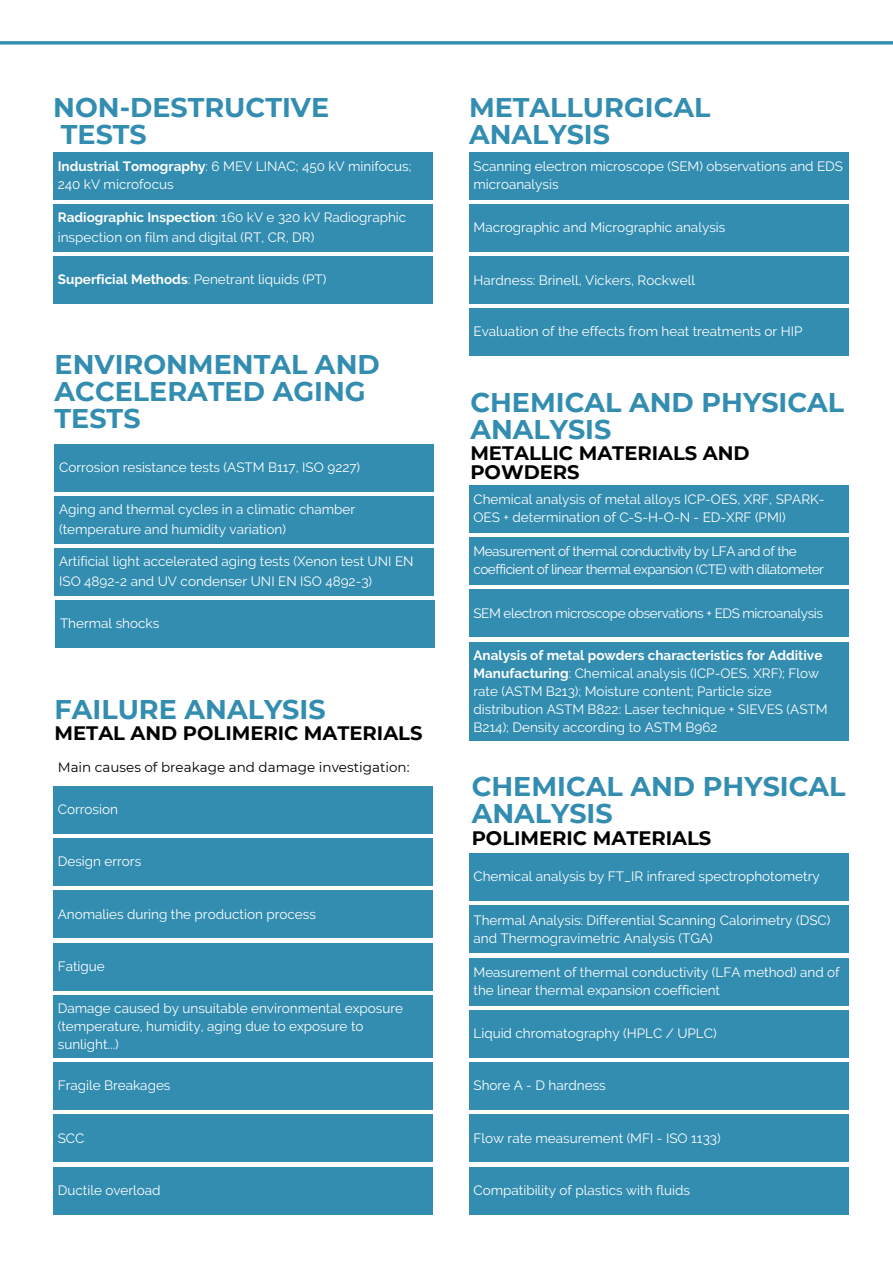
<style>
.page{position:relative;width:893px;height:1264px;background:#fff}
.page>*{position:absolute;margin:0;border:0;box-sizing:border-box;transform-origin:0 0}
.t1{font:700 27px/27px "Montserrat";color:#328db1}
.t2{font:700 19.5px/19px "Montserrat";color:#000}
.t3{font:13.5px/18px "Raleway";color:#fff}
.t4{font:13.5px/18px "Raleway";letter-spacing:-.035em;color:#fff}
.t5{font:13.5px "Raleway";letter-spacing:-.03em;color:#fff}
.t6{font:13.5px "Montserrat";color:#000}
.s1{font-weight:700}
</style>
<div class="page">
<svg style="left:0;top:41px;width:892px;height:4px;background:#519ebc"></svg>
<div style="left:53px;top:152px;width:379px;height:48px;background:#328db1"></div>
<div style="left:53px;top:204px;width:379px;height:47px;background:#328db1"></div>
<div style="left:53px;top:256px;width:379px;height:48px;background:#328db1"></div>
<div style="left:469px;top:152px;width:379px;height:48px;background:#328db1"></div>
<div style="left:469px;top:204px;width:379px;height:48px;background:#328db1"></div>
<div style="left:469px;top:256px;width:379px;height:48px;background:#328db1"></div>
<div style="left:469px;top:308px;width:379px;height:48px;background:#328db1"></div>
<div style="left:53px;top:786px;width:379px;height:47px;background:#328db1"></div>
<div style="left:53px;top:838px;width:379px;height:48px;background:#328db1"></div>
<div style="left:53px;top:890px;width:379px;height:48px;background:#328db1"></div>
<div style="left:53px;top:942px;width:379px;height:48px;background:#328db1"></div>
<div style="left:53px;top:995px;width:379px;height:62px;background:#328db1"></div>
<div style="left:53px;top:1062px;width:379px;height:48px;background:#328db1"></div>
<div style="left:53px;top:1114px;width:379px;height:48px;background:#328db1"></div>
<div style="left:53px;top:1166px;width:379px;height:48px;background:#328db1"></div>
<div style="left:55px;top:444px;width:379px;height:47px;background:#328db1"></div>
<div style="left:55px;top:495px;width:379px;height:48px;background:#328db1"></div>
<div style="left:55px;top:548px;width:379px;height:48px;background:#328db1"></div>
<div style="left:56px;top:600px;width:379px;height:48px;background:#328db1"></div>
<div style="left:469px;top:485px;width:379px;height:47px;background:#328db1"></div>
<div style="left:469px;top:537px;width:379px;height:48px;background:#328db1"></div>
<div style="left:469px;top:589px;width:379px;height:48px;background:#328db1"></div>
<div style="left:469px;top:641px;width:379px;height:99px;background:#328db1"></div>
<div style="left:469px;top:853px;width:379px;height:47px;background:#328db1"></div>
<div style="left:469px;top:905px;width:379px;height:48px;background:#328db1"></div>
<div style="left:469px;top:957px;width:379px;height:48px;background:#328db1"></div>
<div style="left:469px;top:1009px;width:379px;height:48px;background:#328db1"></div>
<div style="left:469px;top:1062px;width:379px;height:48px;background:#328db1"></div>
<div style="left:469px;top:1114px;width:379px;height:48px;background:#328db1"></div>
<div style="left:469px;top:1166px;width:379px;height:48px;background:#328db1"></div>
<p class="t1" style="left:53px;top:94px;width:277px">NON-DESTRUCTIVE<br>TESTS</p>
<p class="t3" style="left:58px;top:157px;width:355px"><span class="s1">Industrial Tomography</span>: 6 MEV LINAC; 450 kV minifocus;<br>240 kV microfocus</p>
<p class="t3" style="left:58px;top:207px;width:350px;line-height:20.2px"><span class="s1">Radiographic Inspection</span>: 160 kV e 320 kV Radiographic inspection on film and digital (RT, CR, DR)</p>
<p class="t3" style="left:58px;top:270px;width:270px"><span class="s1">Superficial Methods</span>: Penetrant liquids (PT)</p>
<p class="t1" style="left:55px;top:351px;width:326px">ENVIRONMENTAL AND<br>ACCELERATED AGING<br>TESTS</p>
<p class="t3" style="left:59px;top:458px;width:302px">Corrosion resistance tests (ASTM B117, ISO 9227)</p>
<p class="t3" style="left:59px;top:499px;width:297px;line-height:20.2px">Aging and thermal cycles in a climatic chamber (temperature and humidity variation)</p>
<p class="t3" style="left:59px;top:551px;width:356px;line-height:20.2px">Artificial light accelerated aging tests (Xenon test UNI EN<br>ISO 4892-2 and UV condenser UNI EN ISO 4892-3)</p>
<p class="t3" style="left:60px;top:614px;width:101px">Thermal shocks</p>
<p class="t1" style="left:55px;top:695px;width:272px">FAILURE ANALYSIS</p>
<p class="t2" style="left:55px;top:723px;width:369px">METAL AND POLIMERIC MATERIALS</p>
<p class="t6" style="left:58px;top:759px;width:353px">Main causes of breakage and damage investigation:</p>
<p class="t3" style="left:58px;top:800px;width:62px">Corrosion</p>
<p class="t3" style="left:58px;top:852px;width:85px">Design errors</p>
<p class="t3" style="left:58px;top:904px;width:259px">Anomalies during the production process</p>
<p class="t3" style="left:58px;top:957px;width:49px">Fatigue</p>
<p class="t3" style="left:58px;top:999px;width:347px">Damage caused by unsuitable environmental exposure (temperature, humidity, aging due to exposure to sunlight...)</p>
<p class="t3" style="left:58px;top:1076px;width:114px">Fragile Breakages</p>
<p class="t3" style="left:58px;top:1128px;width:28px">SCC</p>
<p class="t3" style="left:58px;top:1181px;width:104px">Ductile overload</p>
<p class="t1" style="left:469px;top:94px;width:243px">METALLURGICAL<br>ANALYSIS</p>
<p class="t3" style="left:473px;top:157px;width:371px">Scanning electron microscope (SEM) observations and EDS microanalysis</p>
<p class="t3" style="left:473px;top:218px;width:253px">Macrographic and Micrographic analysis</p>
<p class="t3" style="left:473px;top:271px;width:223px">Hardness: Brinell, Vickers, Rockwell</p>
<p class="t3" style="left:473px;top:323px;width:330px">Evaluation of the effects from heat treatments or HIP</p>
<p class="t1" style="left:470px;top:389px;width:375px">CHEMICAL AND PHYSICAL<br>ANALYSIS</p>
<p class="t2" style="left:470px;top:444px;width:281px">METALLIC MATERIALS AND<br>POWDERS</p>
<p class="t3" style="left:473px;top:490px;width:352px">Chemical analysis of metal alloys ICP-OES, XRF, SPARK-<br>OES + determination of C-S-H-O-N - ED-XRF (PMI)</p>
<p class="t4" style="left:473px;top:542px;width:352px">Measurement of thermal conductivity by LFA and of the coefficient of linear thermal expansion (CTE) with dilatometer</p>
<p class="t5" style="left:473px;top:605px;width:351px">SEM electron microscope observations + EDS microanalysis</p>
<p class="t3" style="left:473px;top:646px;width:355px"><span class="s1">Analysis of metal powders characteristics for Additive Manufacturing</span>: Chemical analysis (ICP-OES, XRF); Flow rate (ASTM B213); Moisture content; Particle size distribution ASTM B822: Laser technique + SIEVES (ASTM B214); Density according to ASTM B962</p>
<p class="t1" style="left:471px;top:773px;width:375px">CHEMICAL AND PHYSICAL<br>ANALYSIS</p>
<p class="t2" style="left:471px;top:828px;width:241px">POLIMERIC MATERIALS</p>
<p class="t3" style="left:473px;top:867px;width:347px">Chemical analysis by FT_IR infrared spectrophotometry</p>
<p class="t3" style="left:473px;top:910px;width:358px">Thermal Analysis: Differential Scanning Calorimetry (DSC) and Thermogravimetric Analysis (TGA)</p>
<p class="t3" style="left:473px;top:963px;width:367px">Measurement of thermal conductivity (LFA method) and of the linear thermal expansion coefficient</p>
<p class="t3" style="left:473px;top:1024px;width:245px">Liquid chromatography (HPLC / UPLC)</p>
<p class="t3" style="left:473px;top:1076px;width:134px">Shore A - D hardness</p>
<p class="t3" style="left:473px;top:1128px;width:249px">Flow rate measurement (MFI - ISO 1133)</p>
<p class="t3" style="left:473px;top:1181px;width:218px">Compatibility of plastics with fluids</p>
</div>
